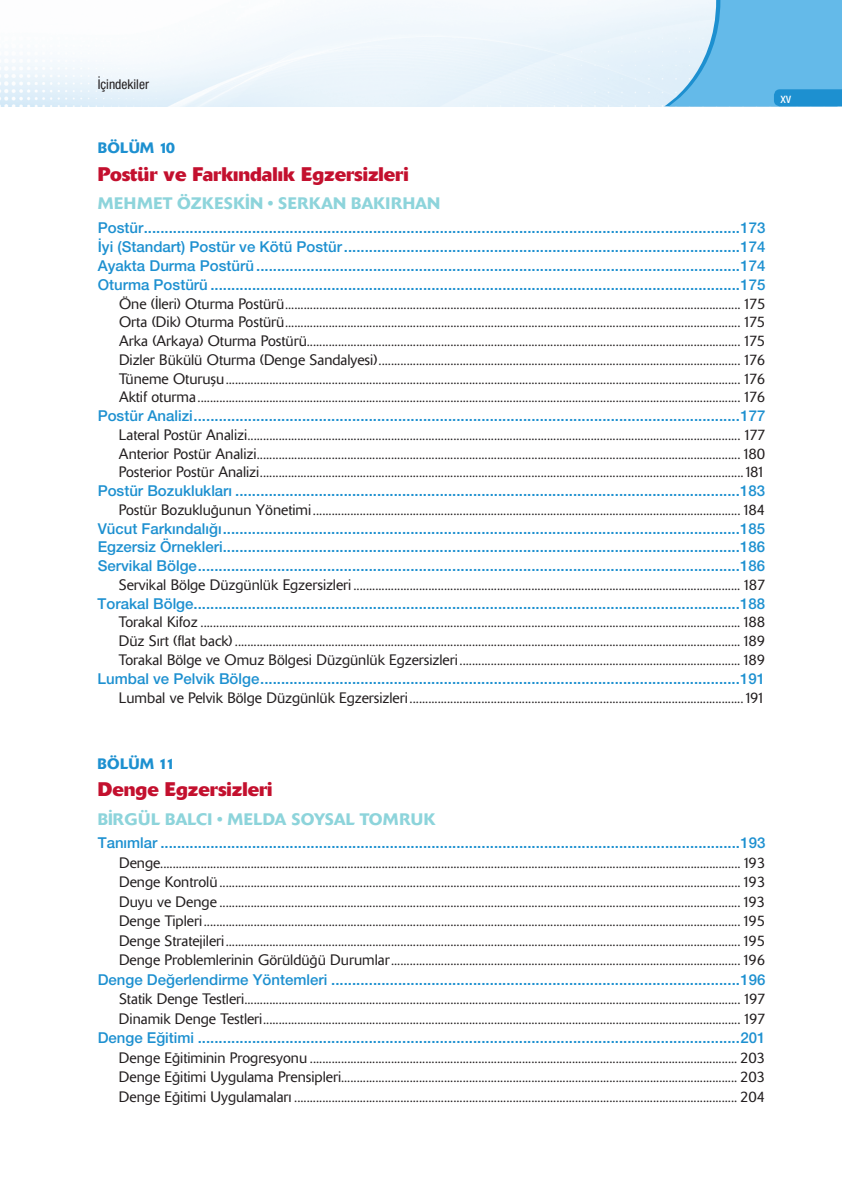
<style>
.page{position:relative;width:842px;height:1195px;background:#fff}
.page>*{position:absolute;margin:0;border:0;box-sizing:border-box;transform-origin:0 0}
.t1{font:700 19.5px "Delta";color:#c3102e}
.t2{font:500 16.5px "Delta";letter-spacing:.02em;color:#8dd4db}
.t3{font:500 16.5px "Delta";color:#8dd4db}
.t4{font:300 15px/18.8px "Delta";color:#231f20;text-align:justify}
.t5{font:500 15px/19px "Helvetica Neu";color:#1d90d0;text-align:justify}
.t6{font:500 15px "Delta";color:#1d90d0}
.t7{font:13.5px "Helvetica 57 Cn";color:#231f20}
.t8{font:13.5px "Helvetica 57 Cn";color:#fff}
</style>
<div class="page">
<svg style="left:664px;top:0;width:178px;height:106px;background:#79c2ea"></svg>
<p class="t7" style="left:98px;top:77px;width:53px">İçindekiler</p>
<p class="t6" style="left:98px;top:139px;width:79px">BÖLÜM 10</p>
<h1 class="t1" style="left:98px;top:162px;width:312px">Postür ve Farkındalık Egzersizleri</h1>
<p class="t2" style="left:98px;top:193px;width:344px">MEHMET ÖZKESKİN • SERKAN BAKIRHAN</p>
<p class="t5" style="left:98px;top:218px;width:669px">Postür...............................................................................................................................................173<br>İyi (Standart) Postür ve Kötü Postür...............................................................................................174<br>Ayakta Durma Postürü ....................................................................................................................174<br>Oturma Postürü ...............................................................................................................................175</p>
<p class="t4" style="left:119px;top:294px;width:648px">Öne (İleri) Oturma Postürü.................................................................................................................................................. 175<br>Orta (Dik) Oturma Postürü.................................................................................................................................................. 175<br>Arka (Arkaya) Oturma Postürü........................................................................................................................................... 175<br>Dizler Bükülü Oturma (Denge Sandalyesi).................................................................................................................... 176<br>Tüneme Oturuşu..................................................................................................................................................................... 176<br>Aktif oturma.............................................................................................................................................................................. 176</p>
<p class="t5" style="left:98px;top:406px;width:669px">Postür Analizi...................................................................................................................................177</p>
<p class="t4" style="left:119px;top:425px;width:648px">Lateral Postür Analizi.............................................................................................................................................................. 177<br>Anterior Postür Analizi...........................................................................................................................................................180<br>Posterior Postür Analizi...........................................................................................................................................................181</p>
<p class="t5" style="left:98px;top:481px;width:669px">Postür Bozuklukları .........................................................................................................................183</p>
<p class="t4" style="left:119px;top:500px;width:648px">Postür Bozukluğunun Yönetimi .........................................................................................................................................184</p>
<p class="t5" style="left:98px;top:519px;width:669px">Vücut Farkındalığı............................................................................................................................185<br>Egzersiz Örnekleri............................................................................................................................186<br>Servikal Bölge..................................................................................................................................186</p>
<p class="t4" style="left:119px;top:575px;width:648px">Servikal Bölge Düzgünlük Egzersizleri ............................................................................................................................187</p>
<p class="t5" style="left:98px;top:593px;width:669px">Torakal Bölge...................................................................................................................................188</p>
<p class="t4" style="left:119px;top:613px;width:648px">Torakal Kifoz .............................................................................................................................................................................188<br>Düz Sırt (flat back) ..................................................................................................................................................................189<br>Torakal Bölge ve Omuz Bölgesi Düzgünlük Egzersizleri..........................................................................................189</p>
<p class="t5" style="left:98px;top:668px;width:669px">Lumbal ve Pelvik Bölge...................................................................................................................191</p>
<p class="t4" style="left:119px;top:689px;width:648px">Lumbal ve Pelvik Bölge Düzgünlük Egzersizleri ...........................................................................................................191</p>
<p class="t8" style="left:780px;top:90px;width:12px">xv</p>
<p class="t6" style="left:98px;top:754px;width:79px">BÖLÜM 11</p>
<h1 class="t1" style="left:98px;top:777px;width:176px">Denge Egzersizleri</h1>
<p class="t3" style="left:98px;top:809px;width:339px">BİRGÜL BALCI • MELDA SOYSAL TOMRUK</p>
<p class="t5" style="left:98px;top:833px;width:669px">Tanımlar ...........................................................................................................................................193</p>
<p class="t4" style="left:119px;top:853px;width:648px;line-height:19.5px">Denge..........................................................................................................................................................................................193<br>Denge Kontrolü.......................................................................................................................................................................193<br>Duyu ve Denge .......................................................................................................................................................................193<br>Denge Tipleri ............................................................................................................................................................................195<br>Denge Stratejileri.....................................................................................................................................................................195<br>Denge Problemlerinin Görüldüğü Durumlar................................................................................................................196</p>
<p class="t5" style="left:98px;top:970px;width:669px">Denge Değerlendirme Yöntemleri ..................................................................................................196</p>
<p class="t4" style="left:119px;top:990px;width:648px;line-height:19.5px">Statik Denge Testleri............................................................................................................................................................... 197<br>Dinamik Denge Testleri......................................................................................................................................................... 197</p>
<p class="t5" style="left:98px;top:1028px;width:669px">Denge Eğitimi ..................................................................................................................................201</p>
<p class="t4" style="left:119px;top:1048px;width:648px;line-height:19.5px">Denge Eğitiminin Progresyonu ......................................................................................................................................... 203<br>Denge Eğitimi Uygulama Prensipleri............................................................................................................................... 203<br>Denge Eğitimi Uygulamaları .............................................................................................................................................. 204</p>
</div>
